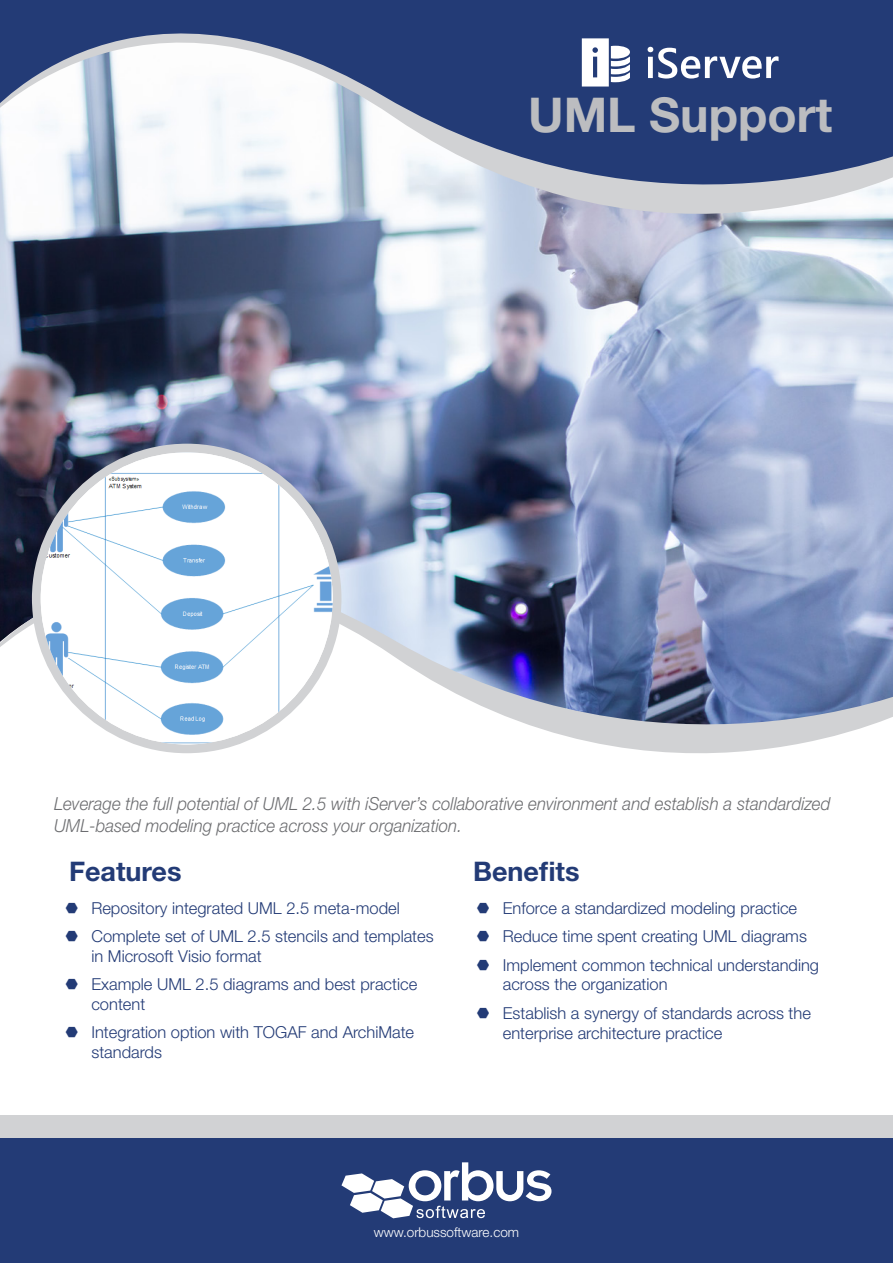
<style>
.page{position:relative;width:893px;height:1263px;background:#fff}
.page>*{position:absolute;margin:0;border:0;box-sizing:border-box;transform-origin:0 0}
.t1{font:700 48px "Helvetica Neue LT Std";color:#bcbdc0}
.t2{font:700 27px "Helvetica Neue LT Std";color:#233b76}
.t3{font:italic 300 18px/21.6px "Helvetica Neue LT Std";color:#6c6d70;scale:.94 1}
.t4{font:300 16.5px/19.8px "Helvetica Neue LT Std";color:#233b76}
.t5{font:300 13.5px "Helvetica Neue LT Std";color:#fff}
</style>
<div class="page">
<img style="left:0;top:299px;width:893px;height:184px">
<div style="left:0;top:1133px;width:893px;height:130px;background:#233b76"></div>
<div style="left:0;top:1115px;width:893px;height:22px;background:#d1d2d4"></div>
<svg style="left:341px;top:1162px;width:210px;height:56px"></svg>
<svg style="left:0;top:257px;width:893px;height:42px;background:#8894a8"></svg>
<svg style="left:0;top:483px;width:893px;height:271px"></svg>
<svg style="left:0;top:0;width:893px;height:257px"></svg>
<div style="left:32px;top:444px;width:309px;height:309px;background:#d1d2d4;border-radius:50%"></div>
<svg style="left:582px;top:28px;width:196px;height:69px"></svg>
<img style="left:41px;top:452px;width:292px;height:292px;border-radius:146px">
<p class="t1" style="left:528px;top:85px;width:306px">UML Support</p>
<p class="t3" style="left:54px;top:793px;width:827px">Leverage the full potential of UML 2.5 with iServer’s collaborative environment and establish a standardized<br>UML-based modeling practice across your organization.</p>
<p class="t2" style="left:69px;top:855px;width:114px">Features</p>
<p class="t2" style="left:473px;top:855px;width:108px">Benefits</p>
<p class="t4" style="left:503px;top:898px;width:296px">Enforce a standardized modeling practice</p>
<p class="t4" style="left:503px;top:926px;width:306px">Reduce time spent creating UML diagrams</p>
<p class="t4" style="left:503px;top:954px;width:318px">Implement common technical understanding across the organization</p>
<p class="t4" style="left:503px;top:1003px;width:310px">Establish a synergy of standards across the enterprise architecture practice</p>
<p class="t4" style="left:91px;top:898px;width:310px">Repository integrated UML 2.5 meta-model</p>
<p class="t4" style="left:91px;top:926px;width:344px">Complete set of UML 2.5 stencils and templates in Microsoft Visio format</p>
<p class="t4" style="left:91px;top:974px;width:327px">Example UML 2.5 diagrams and best practice content</p>
<p class="t4" style="left:91px;top:1022px;width:324px">Integration option with TOGAF and ArchiMate standards</p>
<p class="t5" style="left:374px;top:1223px;width:147px">www.orbussoftware.com</p>
</div>
